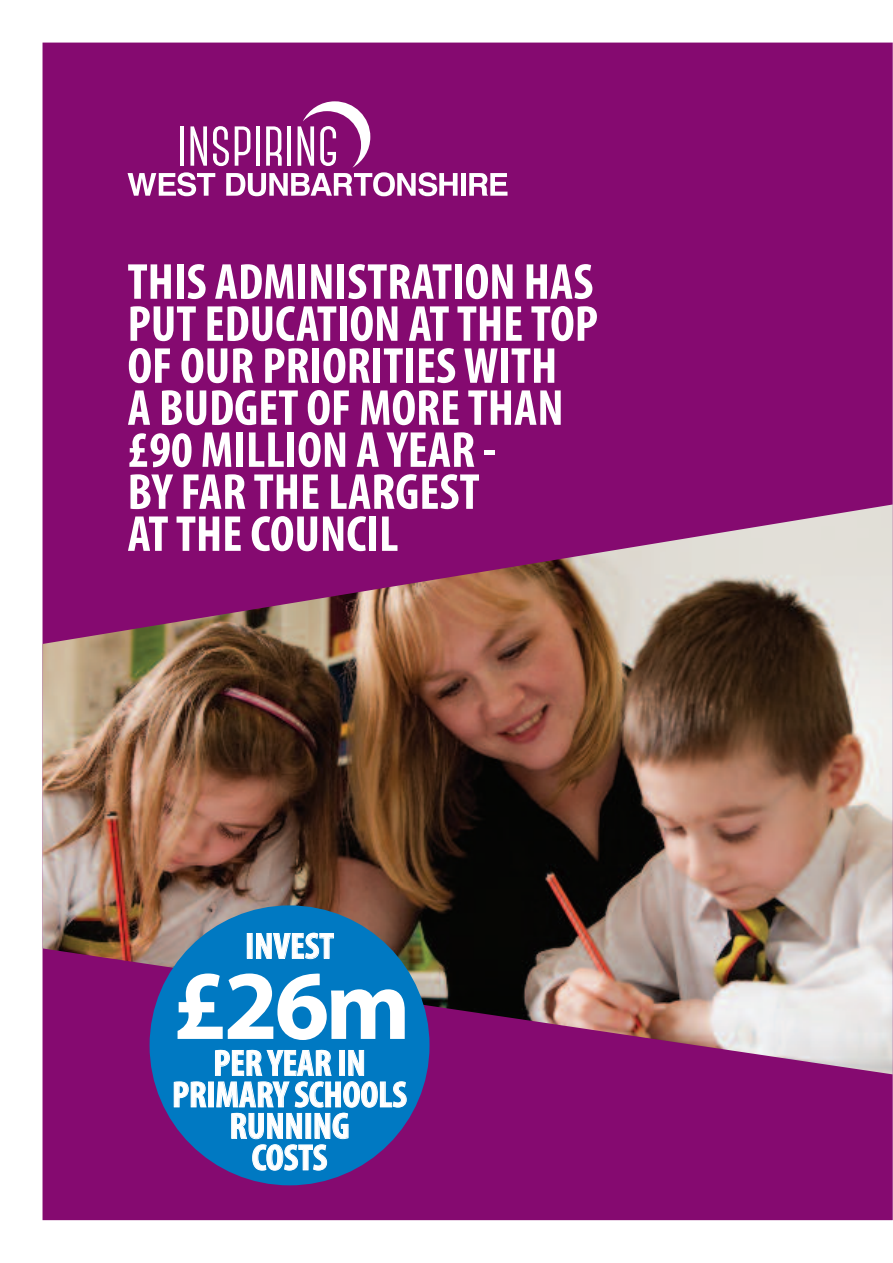
<style>
.page{position:relative;width:893px;height:1263px;background:#fff}
.page>*{position:absolute;margin:0;border:0;box-sizing:border-box;transform-origin:0 0}
.t1{font:700 99px "Myriad Pro";color:#fff}
.t2{font:700 condensed 51px/42px "Myriad Pro";color:#fff}
.t3{font:700 condensed 37.05px/31.5px "Myriad Pro";color:#fff;text-align:center}
</style>
<div class="page">
<div style="left:43px;top:43px;width:850px;height:1177px;background:#850a70"></div>
<div style="left:461px;top:173px;width:5px;height:23px;background:#fff"></div>
<svg style="left:469px;top:173px;width:38px;height:23px"></svg>
<img style="left:43px;top:504px;width:850px;height:570px">
<div style="left:150px;top:905px;width:279px;height:280px;background:#0079c2;border-radius:50%"></div>
<svg style="left:174px;top:1081px;width:33px;height:27px"></svg>
<div style="left:208px;top:1081px;width:6px;height:26px;border:1px solid #fff"></div>
<svg style="left:215px;top:1049px;width:192px;height:171px"></svg>
<div style="left:247px;top:933px;width:6px;height:26px;border:1px solid #fff"></div>
<svg style="left:256px;top:932px;width:78px;height:28px"></svg>
<svg style="left:128px;top:101px;width:330px;height:95px"></svg>
<p class="t2" style="left:128px;top:265px;width:472px">THIS ADMINISTRATION HAS<br>PUT EDUCATION AT THE TOP<br>OF OUR PRIORITIES WITH<br>A BUDGET OF MORE THAN £90 MILLION A YEAR -<br>BY FAR THE LARGEST<br>AT THE COUNCIL</p>
<p class="t3" style="left:245px;top:933px;width:90px">INVEST</p>
<h1 class="t1" style="left:172px;top:968px;width:240px">£26m</h1>
<p class="t3" style="left:172px;top:1050px;width:236px">PER YEAR IN<br>PRIMARY SCHOOLS<br>RUNNING<br>COSTS</p>
</div>
